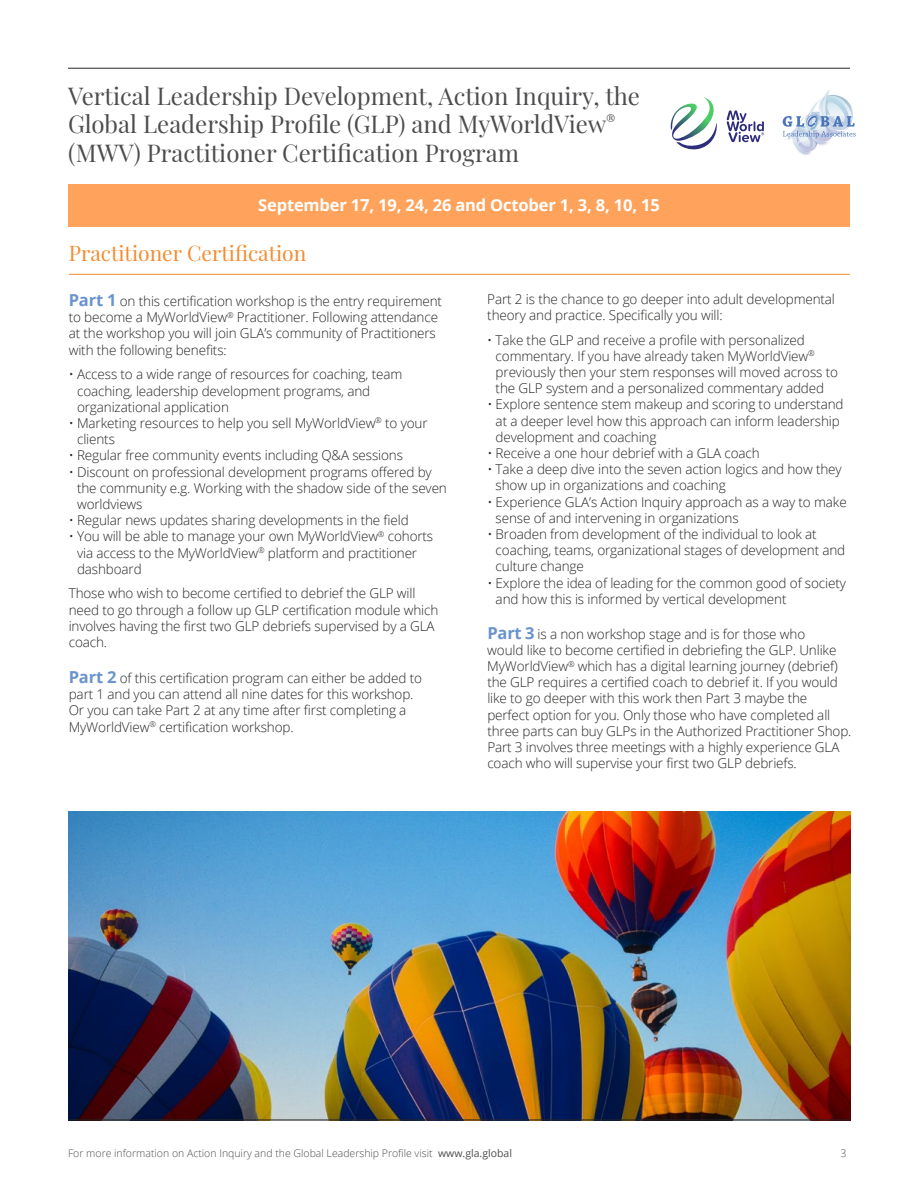
<style>
.page{position:relative;width:918px;height:1188px;background:#fff}
.page>*{position:absolute;margin:0;border:0;box-sizing:border-box;transform-origin:0 0}
.t1{font:24px/28.5px "Playfair Display";color:#4d4d4f}
.t2{font:21px "Playfair Display";color:#f68b2f}
.t3{font:700 16.5px "Open Sans";letter-spacing:-.01em;color:#fff}
.t4{font:300 13.5px/16.2px "Open Sans";letter-spacing:-.01em;color:#272524}
.t5{font:300 10.5px "Open Sans";color:#4d4d4f}
.s1{font-weight:700;font-size:16.5px;color:#6993cd}
.s2{font-weight:400}
</style>
<div class="page">
<hr style="left:69px;top:274px;width:781px;height:1px;background:#f68b2f">
<img style="left:68px;top:811px;width:782px;height:309px">
<hr style="left:68px;top:68px;width:782px;height:1px;background:#272524">
<div style="left:68px;top:184px;width:782px;height:42px;background:#ffa35c"></div>
<hr style="left:68px;top:1120px;width:782px;height:1px;background:#272524">
<svg style="left:727px;top:110px;width:37px;height:32px"></svg>
<svg style="left:671px;top:97px;width:46px;height:52px"></svg>
<svg style="left:783px;top:90px;width:73px;height:64px"></svg>
<h1 class="t1" style="left:68px;top:80px;width:574px">Vertical Leadership Development, Action Inquiry, the<br>Global Leadership Profile (GLP) and MyWorldView<sup>® </sup>(MWV) Practitioner Certification Program</h1>
<p class="t3" style="left:258px;top:194px;width:403px">September 17, 19, 24, 26 and October 1, 3, 8, 10, 15</p>
<h2 class="t2" style="left:69px;top:237px;width:239px">Practitioner Certification</h2>
<p class="t4" style="left:69px;top:293px;width:375px"><span class="s1">Part 1</span> on this certification workshop is the entry requirement to become a MyWorldView<sup>®</sup> Practitioner. Following attendance at the workshop you will join GLA’s community of Practitioners with the following benefits:</p>
<p class="t4" style="left:77px;top:366px;width:327px;text-indent:-8px">• Access to a wide range of resources for coaching, team coaching, leadership development programs, and organizational application</p>
<p class="t4" style="left:77px;top:415px;width:352px;text-indent:-8px">• Marketing resources to help you sell MyWorldView<sup>®</sup> to your clients</p>
<p class="t4" style="left:69px;top:447px;width:336px">• Regular free community events including Q&amp;A sessions</p>
<p class="t4" style="left:77px;top:463px;width:371px;text-indent:-8px">• Discount on professional development programs offered by the community e.g. Working with the shadow side of the seven worldviews</p>
<p class="t4" style="left:69px;top:512px;width:342px">• Regular news updates sharing developments in the field</p>
<p class="t4" style="left:77px;top:528px;width:358px;text-indent:-8px">• You will be able to manage your own MyWorldView<sup>®</sup> cohorts via access to the MyWorldView<sup>®</sup> platform and practitioner dashboard</p>
<p class="t4" style="left:69px;top:585px;width:371px">Those who wish to become certified to debrief the GLP will need to go through a follow up GLP certification module which involves having the first two GLP debriefs supervised by a GLA coach.</p>
<p class="t4" style="left:69px;top:670px;width:355px"><span class="s1">Part 2</span> of this certification program can either be added to part 1 and you can attend all nine dates for this workshop.<br>Or you can take Part 2 at any time after first completing a MyWorldView<sup>®</sup> certification workshop.</p>
<p class="t4" style="left:487px;top:290px;width:349px">Part 2 is the chance to go deeper into adult developmental theory and practice. Specifically you will:</p>
<p class="t4" style="left:496px;top:331px;width:344px;text-indent:-8px">• Take the GLP and receive a profile with personalized commentary. If you have already taken MyWorldView<sup>® </sup>previously then your stem responses will moved across to the GLP system and a personalized commentary added</p>
<p class="t4" style="left:496px;top:396px;width:349px;text-indent:-8px">• Explore sentence stem makeup and scoring to understand at a deeper level how this approach can inform leadership development and coaching</p>
<p class="t4" style="left:487px;top:445px;width:274px">• Receive a one hour debrief with a GLA coach</p>
<p class="t4" style="left:496px;top:461px;width:348px;text-indent:-8px">• Take a deep dive into the seven action logics and how they show up in organizations and coaching</p>
<p class="t4" style="left:496px;top:493px;width:353px;text-indent:-8px">• Experience GLA’s Action Inquiry approach as a way to make sense of and intervening in organizations</p>
<p class="t4" style="left:496px;top:526px;width:351px;text-indent:-8px">• Broaden from development of the individual to look at coaching, teams, organizational stages of development and culture change</p>
<p class="t4" style="left:496px;top:574px;width:352px;text-indent:-8px">• Explore the idea of leading for the common good of society and how this is informed by vertical development</p>
<p class="t4" style="left:487px;top:625px;width:366px"><span class="s1">Part 3</span> is a non workshop stage and is for those who<br>would like to become certified in debriefing the GLP. Unlike MyWorldView<sup>®</sup> which has a digital learning journey (debrief) the GLP requires a certified coach to debrief it. If you would like to go deeper with this work then Part 3 maybe the perfect option for you. Only those who have completed all three parts can buy GLPs in the Authorized Practitioner Shop.<br>Part 3 involves three meetings with a highly experience GLA coach who will supervise your first two GLP debriefs.</p>
<p class="t5" style="left:68px;top:1146px;width:446px">For more information on Action Inquiry and the Global Leadership Profile visit <span class="s2">www.gla.global</span></p>
<p class="t5" style="left:841px;top:1146px;width:7px">3</p>
</div>
